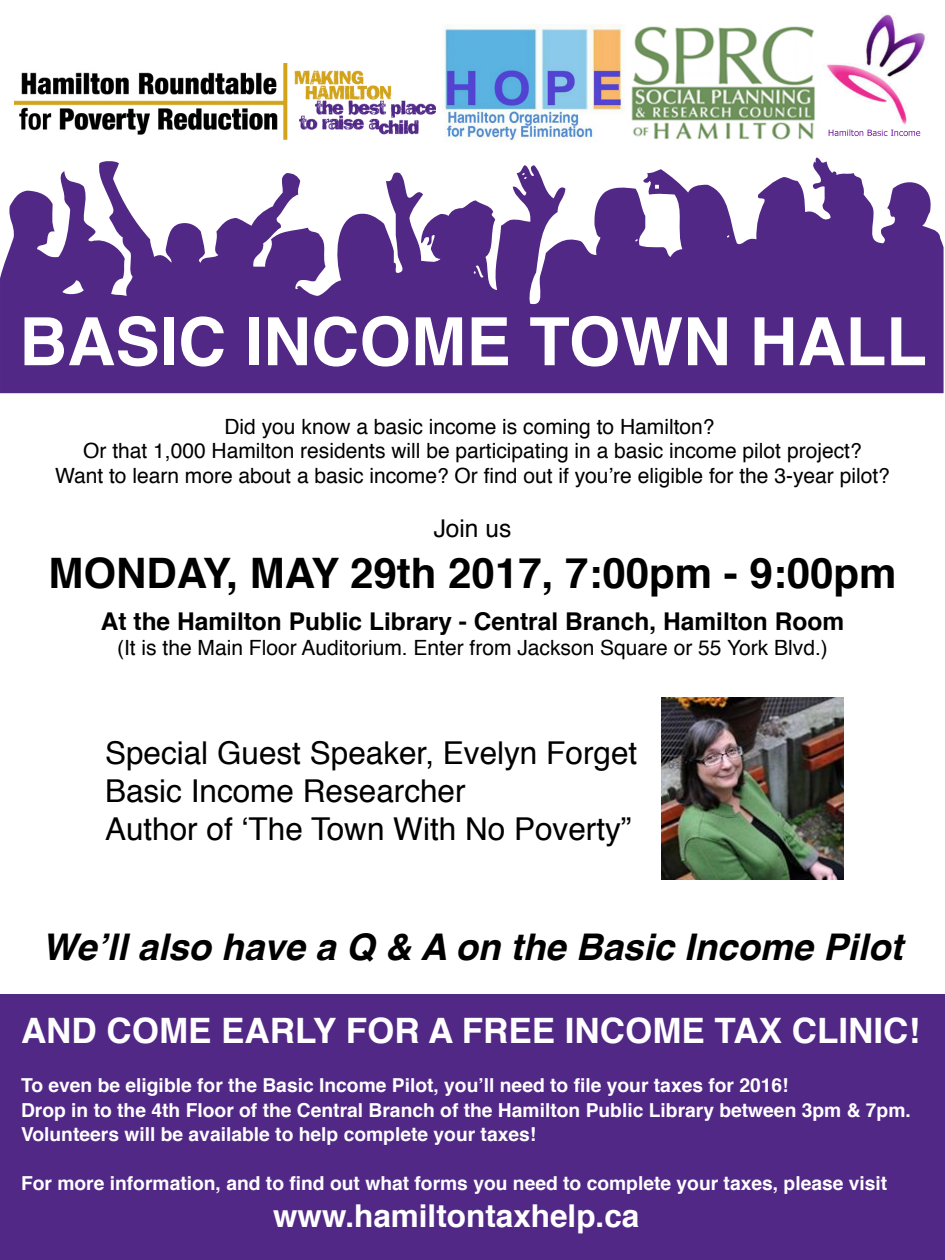
<style>
.page{position:relative;width:945px;height:1260px;background:#fff}
.page>*{position:absolute;margin:0;border:0;box-sizing:border-box;transform-origin:0 0}
.t1{font:700 66.5px "Helvetica";color:#fff}
.t2{font:700 42px "Helvetica";color:#000}
.t3{font:italic 700 36.75px "Helvetica";color:#000}
.t4{font:700 35px "Helvetica";color:#fff}
.t5{font:31.5px/37.8px "Helvetica";color:#000}
.t6{font:700 31.5px "Helvetica";color:#fff}
.t7{font:700 24.5px "Helvetica";color:#000}
.t8{font:24.5px "Helvetica";color:#000}
.t9{font:21px/24.5px "Helvetica";color:#000;text-align:center}
.t10{font:700 19.25px/24.5px "Helvetica";color:#fff}
</style>
<div class="page">
<img style="left:14px;top:63px;width:422px;height:77px">
<img style="left:825px;top:14px;width:101px;height:123px">
<img style="left:444px;top:25px;width:180px;height:116px">
<img style="left:631px;top:26px;width:184px;height:114px">
<img style="left:662px;top:698px;width:182px;height:182px">
<svg style="left:0;top:158px;width:944px;height:235px;fill:#522887"></svg>
<div style="left:0;top:994px;width:945px;height:266px;background:#522887"></div>
<h1 class="t1" style="left:19px;top:314px;width:909px">BASIC INCOME TOWN HALL</h1>
<p class="t9" style="left:55px;top:416px;width:836px">Did you know a basic income is coming to Hamilton?<br>Or that 1,000 Hamilton residents will be participating in a basic income pilot project?<br>Want to learn more about a basic income? Or find out if you’re eligible for the 3-year pilot?</p>
<p class="t8" style="left:434px;top:519px;width:79px">Join us</p>
<h2 class="t2" style="left:48px;top:555px;width:850px">MONDAY, MAY 29th 2017, 7:00pm - 9:00pm</h2>
<p class="t7" style="left:101px;top:611px;width:745px">At the Hamilton Public Library - Central Branch, Hamilton Room</p>
<p class="t9" style="left:117px;top:637px;width:712px">(It is the Main Floor Auditorium. Enter from Jackson Square or 55 York Blvd.)</p>
<h3 class="t5" style="left:105px;top:737px;width:534px">Special Guest Speaker, Evelyn Forget<br>Basic Income Researcher<br>Author of ‘The Town With No Poverty”</h3>
<h3 class="t3" style="left:42px;top:931px;width:862px">We’ll also have a Q &amp; A on the Basic Income Pilot</h3>
<h3 class="t4" style="left:21px;top:1016px;width:901px">AND COME EARLY FOR A FREE INCOME TAX CLINIC!</h3>
<p class="t10" style="left:21px;top:1075px;width:891px">To even be eligible for the Basic Income Pilot, you’ll need to file your taxes for 2016!<br>Drop in to the 4th Floor of the Central Branch of the Hamilton Public Library between 3pm &amp; 7pm.<br>Volunteers will be available to help complete your taxes!</p>
<p class="t10" style="left:21px;top:1173px;width:868px">For more information, and to find out what forms you need to complete your taxes, please visit</p>
<h3 class="t6" style="left:273px;top:1202px;width:368px">www.hamiltontaxhelp.ca</h3>
</div>
